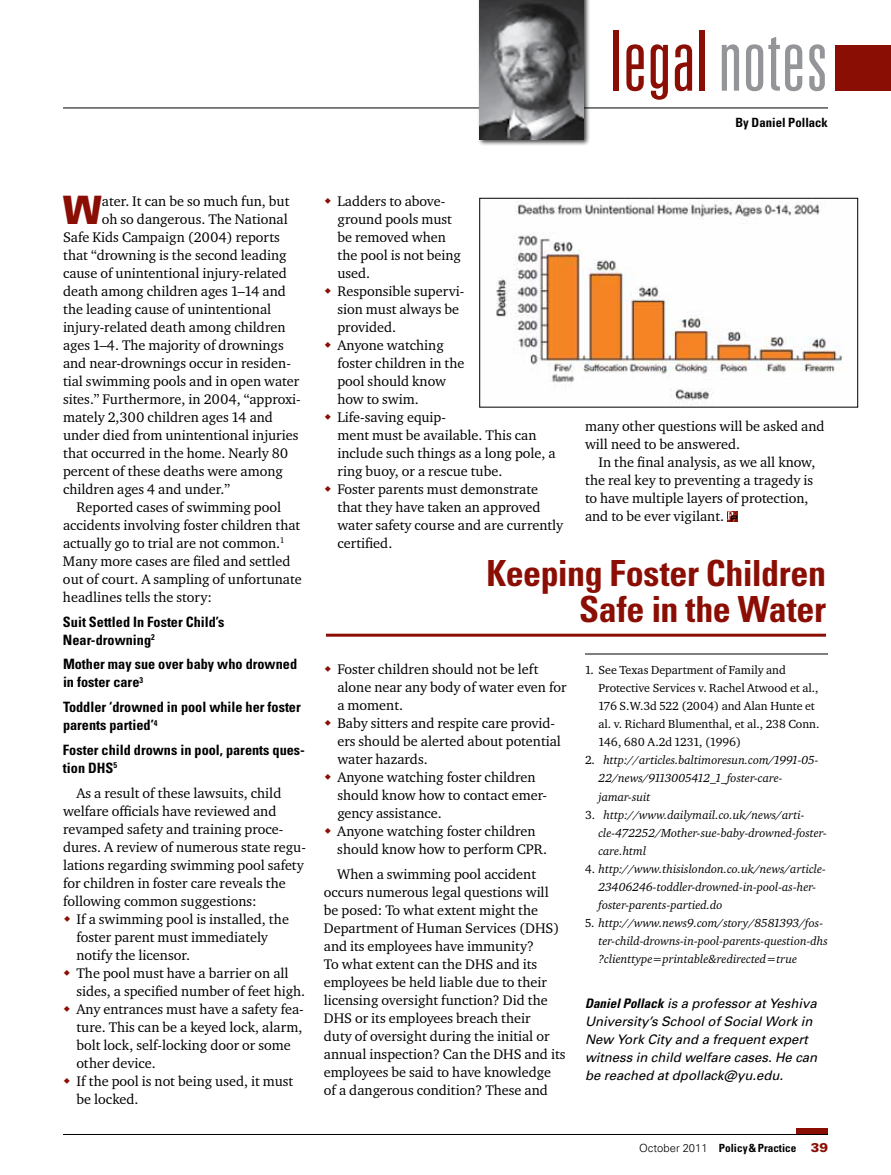
<style>
.page{position:relative;width:891px;height:1175px;background:#fff}
.page>*{position:absolute;margin:0;border:0;box-sizing:border-box;transform-origin:0 0}
.t1{font:300 ultra-condensed 84px "Univers";letter-spacing:.01em;color:#8b0e04}
.t2{font:900 39.15px "Univers";color:#8b0e04}
.t3{font:700 condensed 36px/36px "Univers";letter-spacing:-.015em;color:#8b0e04;text-align:right}
.t4{font:14.25px/18px "Charter ITC Pro";color:#000}
.t5{font:700 condensed 14.25px/18px "Univers";color:#000}
.t6{font:italic 13.2px/18px "Univers";color:#000}
.t7{font:700 condensed 12.75px "Univers";color:#000}
.t8{font:italic 12px/18px "Charter ITC Pro";color:#000}
.t9{font:12px/18px "Charter ITC Pro";color:#000}
.t10{font:700 condensed 11.25px "Univers";color:#000}
.s1{color:#939598}
.s2{font-style:normal}
.s3{font-weight:700;font-stretch:condensed}
.s4{font-weight:300;font-stretch:normal}
.s5{font-weight:900;font-stretch:normal;font-size:12.75px;color:#8b0e04}
</style>
<div class="page">
<div style="left:836px;top:45px;width:55px;height:45px;background:#8b0e04"></div>
<hr style="left:63px;top:108px;width:765px;height:1px;background:#000">
<hr style="left:585px;top:653px;width:243px;height:1px;background:#000">
<svg style="left:727px;top:511px;width:11px;height:10px"></svg>
<hr style="left:326px;top:633px;width:500px;height:3px;background:#8b0e04">
<img style="left:496px;top:200px;width:347px;height:202px">
<div style="left:480px;top:198px;width:378px;height:209px;border:1px solid #000"></div>
<div style="left:477px;top:0;width:113px;height:146px;background:#000;opacity:.75"></div>
<img style="left:480px;top:0;width:104px;height:139px">
<div style="left:796px;top:1128px;width:32px;height:6px;background:#8b0e04"></div>
<hr style="left:63px;top:1134px;width:765px;height:1px;background:#000">
<p class="t1" style="left:610px;top:17px;width:219px">legal <span class="s1">notes</span></p>
<p class="t7" style="left:735px;top:115px;width:94px">By Daniel Pollack</p>
<p class="t2" style="left:63px;top:185px;width:41px">W</p>
<p class="t4" style="left:102px;top:192px;width:189px">ater. It can be so much fun, but</p>
<p class="t4" style="left:102px;top:210px;width:187px">oh so dangerous. The National</p>
<p class="t4" style="left:63px;top:228px;width:218px">Safe Kids Campaign (2004) reports</p>
<p class="t4" style="left:63px;top:246px;width:225px">that “drowning is the second leading</p>
<p class="t4" style="left:63px;top:264px;width:225px">cause of unintentional injury-related</p>
<p class="t4" style="left:63px;top:282px;width:224px">death among children ages 1–14 and</p>
<p class="t4" style="left:63px;top:300px;width:210px">the leading cause of unintentional</p>
<p class="t4" style="left:63px;top:318px;width:224px">injury-related death among children</p>
<p class="t4" style="left:63px;top:336px;width:222px">ages 1–4. The majority of drownings</p>
<p class="t4" style="left:63px;top:354px;width:229px">and near-drownings occur in residen-</p>
<p class="t4" style="left:63px;top:372px;width:238px">tial swimming pools and in open water</p>
<p class="t4" style="left:63px;top:390px;width:239px">sites.” Furthermore, in 2004, “approxi-</p>
<p class="t4" style="left:63px;top:408px;width:212px">mately 2,300 children ages 14 and</p>
<p class="t4" style="left:63px;top:426px;width:237px">under died from unintentional injuries</p>
<p class="t4" style="left:63px;top:444px;width:227px">that occurred in the home. Nearly 80</p>
<p class="t4" style="left:63px;top:462px;width:221px">percent of these deaths were among</p>
<p class="t4" style="left:63px;top:480px;width:169px">children ages 4 and under.”</p>
<p class="t4" style="left:76px;top:498px;width:206px">Reported cases of swimming pool</p>
<p class="t4" style="left:63px;top:516px;width:239px">accidents involving foster children that</p>
<p class="t4" style="left:63px;top:534px;width:223px">actually go to trial are not common.<sup>1</sup></p>
<p class="t4" style="left:63px;top:552px;width:229px">Many more cases are filed and settled</p>
<p class="t4" style="left:63px;top:570px;width:240px">out of court. A sampling of unfortunate</p>
<p class="t4" style="left:63px;top:588px;width:150px">headlines tells the story:</p>
<p class="t5" style="left:63px;top:612px;width:163px">Suit Settled In Foster Child’s<br>Near-drowning<sup>2</sup></p>
<p class="t5" style="left:63px;top:655px;width:236px">Mother may sue over baby who drowned in foster care<sup>3</sup></p>
<p class="t5" style="left:63px;top:698px;width:239px">Toddler ‘drowned in pool while her foster parents partied’<sup>4</sup></p>
<p class="t5" style="left:63px;top:740px;width:244px">Foster child drowns in pool, parents ques&shy;tion DHS<sup>5</sup></p>
<p class="t4" style="left:76px;top:783px;width:206px">As a result of these lawsuits, child</p>
<p class="t4" style="left:63px;top:801px;width:215px">welfare officials have reviewed and</p>
<p class="t4" style="left:63px;top:819px;width:222px">revamped safety and training proce-</p>
<p class="t4" style="left:63px;top:837px;width:244px">dures. A review of numerous state regu-</p>
<p class="t4" style="left:63px;top:855px;width:242px">lations regarding swimming pool safety</p>
<p class="t4" style="left:63px;top:873px;width:224px">for children in foster care reveals the</p>
<p class="t4" style="left:63px;top:891px;width:195px">following common suggestions:</p>
<p class="t4" style="left:76px;top:909px;width:214px">If a swimming pool is installed, the</p>
<p class="t4" style="left:76px;top:927px;width:193px">foster parent must immediately</p>
<p class="t4" style="left:76px;top:945px;width:115px">notify the licensor.</p>
<p class="t4" style="left:76px;top:963px;width:214px">The pool must have a barrier on all</p>
<p class="t4" style="left:76px;top:981px;width:230px">sides, a specified number of feet high.</p>
<p class="t4" style="left:76px;top:999px;width:229px">Any entrances must have a safety fea-</p>
<p class="t4" style="left:76px;top:1017px;width:227px">ture. This can be a keyed lock, alarm,</p>
<p class="t4" style="left:76px;top:1035px;width:216px">bolt lock, self-locking door or some</p>
<p class="t4" style="left:76px;top:1053px;width:81px">other device.</p>
<p class="t4" style="left:76px;top:1071px;width:218px">If the pool is not being used, it must</p>
<p class="t4" style="left:76px;top:1089px;width:64px">be locked.</p>
<p class="t4" style="left:337px;top:192px;width:227px">Ladders to above-<br>ground pools must<br>be removed when<br>the pool is not being<br>used.<br>Responsible supervi-<br>sion must always be<br>provided.<br>Anyone watching<br>foster children in the<br>pool should know<br>how to swim.<br>Life-saving equip-<br>ment must be available. This can include such things as a long pole, a ring buoy, or a rescue tube.<br>Foster parents must demonstrate that they have taken an approved water safety course and are currently certified.</p>
<p class="t4" style="left:585px;top:417px;width:241px">many other questions will be asked and</p>
<p class="t4" style="left:585px;top:435px;width:157px">will need to be answered.</p>
<p class="t4" style="left:598px;top:453px;width:218px">In the final analysis, as we all know,</p>
<p class="t4" style="left:585px;top:471px;width:230px">the real key to preventing a tragedy is</p>
<p class="t4" style="left:585px;top:489px;width:225px">to have multiple layers of protection,</p>
<p class="t4" style="left:585px;top:507px;width:141px">and to be ever vigilant.</p>
<p class="t3" style="left:486px;top:554px;width:341px">Keeping Foster Children<br>Safe in the Water</p>
<p class="t4" style="left:337px;top:660px;width:231px">Foster children should not be left alone near any body of water even for a moment.<br>Baby sitters and respite care provid&shy;ers should be alerted about potential water hazards.<br>Anyone watching foster children should know how to contact emer&shy;gency assistance.<br>Anyone watching foster children should know how to perform CPR.</p>
<p class="t4" style="left:324px;top:864px;width:243px;text-indent:13px">When a swimming pool accident occurs numerous legal questions will be posed: To what extent might the Department of Human Services (DHS) and its employees have immunity?<br>To what extent can the DHS and its employees be held liable due to their licensing oversight function? Did the DHS or its employees breach their<br>duty of oversight during the initial or annual inspection? Can the DHS and its employees be said to have knowledge of a dangerous condition? These and</p>
<p class="t9" style="left:598px;top:661px;width:222px;text-indent:-14px">1. See Texas Department of Family and Protective Services v. Rachel Atwood et al., 176 S.W.3d 522 (2004) and Alan Hunte et al. v. Richard Blumenthal, et al., 238 Conn.<br>146, 680 A.2d 1231, (1996)</p>
<p class="t8" style="left:598px;top:751px;width:222px;text-indent:-14px"><span class="s2">2.</span> http://articles.baltimoresun.com/1991-05-<br>22/news/9113005412_1_foster-care&shy;jamar-suit</p>
<p class="t8" style="left:598px;top:805px;width:230px;text-indent:-14px"><span class="s2">3.</span> http://www.dailymail.co.uk/news/arti&shy;cle-472252/Mother-sue-baby-drowned-foster&shy;care.html</p>
<p class="t8" style="left:598px;top:859px;width:229px;text-indent:-14px"><span class="s2">4.</span> http://www.thisislondon.co.uk/news/article-<br>23406246-toddler-drowned-in-pool-as-her&shy;foster-parents-partied.do</p>
<p class="t8" style="left:598px;top:913px;width:231px;text-indent:-14px"><span class="s2">5.</span> http://www.news9.com/story/8581393/fos&shy;ter-child-drowns-in-pool-parents-question-dhs ?clienttype=printable&amp;redirected=true</p>
<p class="t6" style="left:585px;top:994px;width:234px"><span class="s3">Daniel Pollack</span> is a professor at Yeshiva University’s School of Social Work in New York City and a frequent expert witness in child welfare cases. He can be reached at dpollack@yu.edu.</p>
<p class="t10" style="left:639px;top:1141px;width:190px"><span class="s4">October 2011</span> Policy &amp; Practice <span class="s5">39</span></p>
</div>
